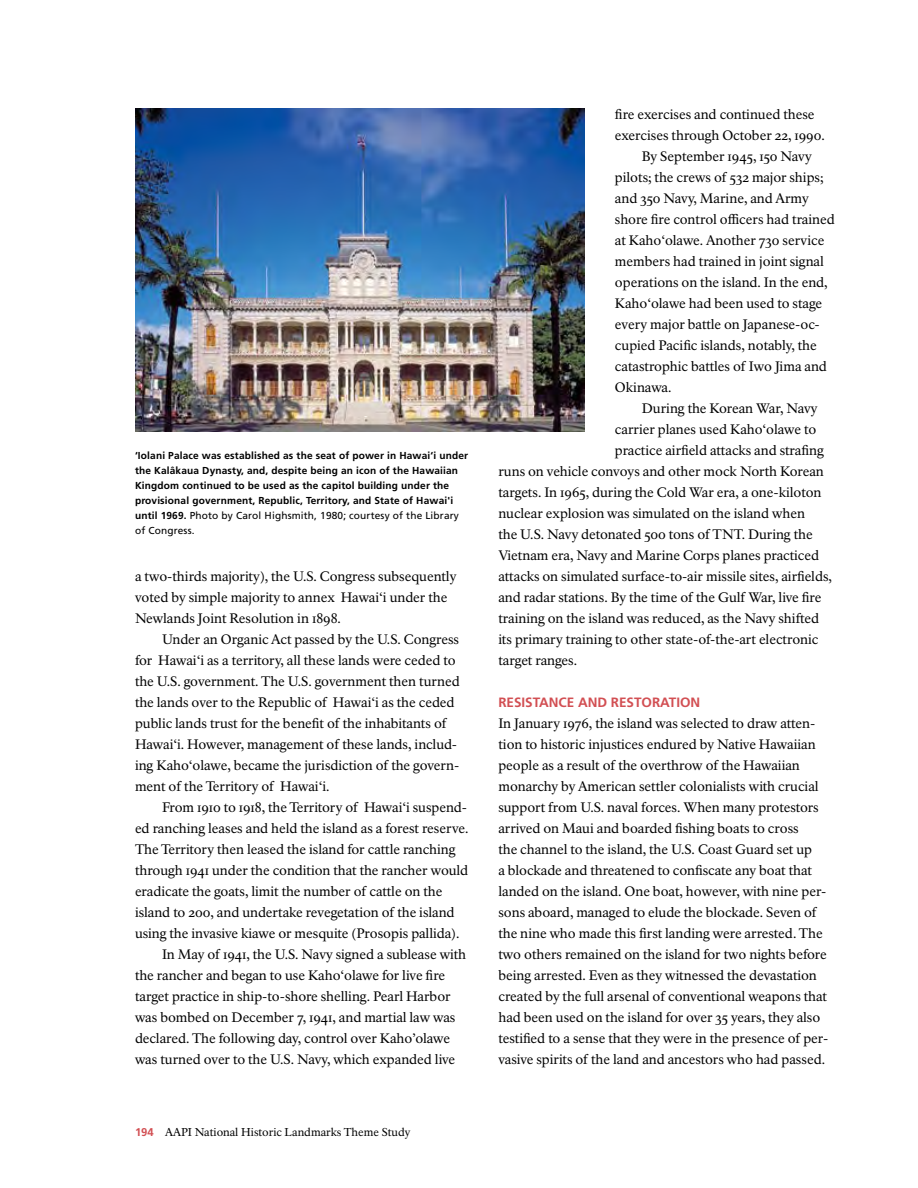
<style>
.page{position:relative;width:918px;height:1188px;background:#fff}
.page>*{position:absolute;margin:0;border:0;box-sizing:border-box;transform-origin:0 0}
.body_text{font:13.5px/21px "NPS Rawlinson";letter-spacing:-.005em;color:#000}
.body_text_-_no_inden{font:13.5px/21px "NPS Rawlinson";letter-spacing:-.005em;color:#000}
.subheading{font:700 13.5px "Frutiger LT Std";color:#d24f53}
.t1{font:11.25px "NPS Rawlinson";color:#000}
.photo_caption{font:700 10.2px/15px "Frutiger LT Std";letter-spacing:.015em;color:#000}
.s1{font-weight:400}
.s2{font-family:"Frutiger LT Std";font-weight:700;color:#d24f53}
</style>
<div class="page">
<img style="left:135px;top:108px;width:450px;height:323px">
<p class="photo_caption" style="left:135px;top:448px;width:335px">‘Iolani Palace was established as the seat of power in Hawai‘i under the Kalâkaua Dynasty, and, despite being an icon of the Hawaiian Kingdom continued to be used as the capitol building under the provisional government, Republic, Territory, and State of Hawai'i until 1969. <span class="s1">Photo by Carol Highsmith, 1980; courtesy of the Library of Congress.</span></p>
<p class="body_text" style="left:135px;top:566px;width:323px">a two-thirds majority), the U.S. Congress subsequently voted by simple majority to annex Hawai‘i under the<br>Newlands Joint Resolution in 1898.</p>
<p class="body_text" style="left:135px;top:629px;width:326px;text-indent:27px">Under an Organic Act passed by the U.S. Congress for Hawai‘i as a territory, all these lands were ceded to the U.S. government. The U.S. government then turned the lands over to the Republic of Hawai‘i as the ceded public lands trust for the benefit of the inhabitants of Hawai‘i. However, management of these lands, includ&shy;ing Kaho‘olawe, became the jurisdiction of the govern&shy;ment of the Territory of Hawai‘i.</p>
<p class="body_text" style="left:135px;top:797px;width:335px;text-indent:27px">From 1910 to 1918, the Territory of Hawai‘i suspend&shy;ed ranching leases and held the island as a forest reserve.<br>The Territory then leased the island for cattle ranching through 1941 under the condition that the rancher would eradicate the goats, limit the number of cattle on the island to 200, and undertake revegetation of the island using the invasive kiawe or mesquite (Prosopis pallida).</p>
<p class="body_text" style="left:135px;top:944px;width:333px;text-indent:27px">In May of 1941, the U.S. Navy signed a sublease with the rancher and began to use Kaho‘olawe for live fire target practice in ship-to-shore shelling. Pearl Harbor was bombed on December 7, 1941, and martial law was declared. The following day, control over Kaho’olawe was turned over to the U.S. Navy, which expanded live</p>
<p class="t1" style="left:135px;top:1126px;width:277px"><span class="s2">194</span> AAPI National Historic Landmarks Theme Study</p>
<p class="body_text" style="left:615px;top:104px;width:211px">fire exercises and continued these exercises through October 22, 1990.</p>
<p class="body_text" style="left:615px;top:146px;width:221px;text-indent:27px">By September 1945, 150 Navy pilots; the crews of 532 major ships; and 350 Navy, Marine, and Army shore fire control officers had trained at Kaho‘olawe. Another 730 service members had trained in joint signal operations on the island. In the end,<br>Kaho‘olawe had been used to stage every major battle on Japanese-oc&shy;cupied Pacific islands, notably, the catastrophic battles of Iwo Jima and<br>Okinawa.</p>
<p class="body_text" style="left:642px;top:398px;width:177px">During the Korean War, Navy</p>
<p class="body_text" style="left:615px;top:419px;width:203px">carrier planes used Kaho‘olawe to</p>
<p class="body_text" style="left:615px;top:440px;width:210px">practice airfield attacks and strafing</p>
<p class="body_text" style="left:498px;top:461px;width:327px">runs on vehicle convoys and other mock North Korean</p>
<p class="body_text" style="left:498px;top:482px;width:325px">targets. In 1965, during the Cold War era, a one-kiloton</p>
<p class="body_text" style="left:498px;top:503px;width:308px">nuclear explosion was simulated on the island when</p>
<p class="body_text" style="left:498px;top:524px;width:316px">the U.S. Navy detonated 500 tons of TNT. During the</p>
<p class="body_text" style="left:498px;top:545px;width:322px">Vietnam era, Navy and Marine Corps planes practiced</p>
<p class="body_text" style="left:498px;top:566px;width:335px">attacks on simulated surface-to-air missile sites, airfields,</p>
<p class="body_text" style="left:498px;top:587px;width:325px">and radar stations. By the time of the Gulf War, live fire</p>
<p class="body_text" style="left:498px;top:608px;width:322px">training on the island was reduced, as the Navy shifted</p>
<p class="body_text" style="left:498px;top:629px;width:321px">its primary training to other state-of-the-art electronic</p>
<p class="body_text" style="left:498px;top:650px;width:80px">target ranges.</p>
<p class="subheading" style="left:498px;top:694px;width:203px">RESISTANCE AND RESTORATION</p>
<p class="body_text_-_no_inden" style="left:498px;top:713px;width:331px">In January 1976, the island was selected to draw atten&shy;tion to historic injustices endured by Native Hawaiian people as a result of the overthrow of the Hawaiian monarchy by American settler colonialists with crucial support from U.S. naval forces. When many protestors arrived on Maui and boarded fishing boats to cross<br>the channel to the island, the U.S. Coast Guard set up<br>a blockade and threatened to confiscate any boat that landed on the island. One boat, however, with nine per&shy;sons aboard, managed to elude the blockade. Seven of the nine who made this first landing were arrested. The two others remained on the island for two nights before being arrested. Even as they witnessed the devastation created by the full arsenal of conventional weapons that had been used on the island for over 35 years, they also testified to a sense that they were in the presence of per&shy;vasive spirits of the land and ancestors who had passed.</p>
</div>
